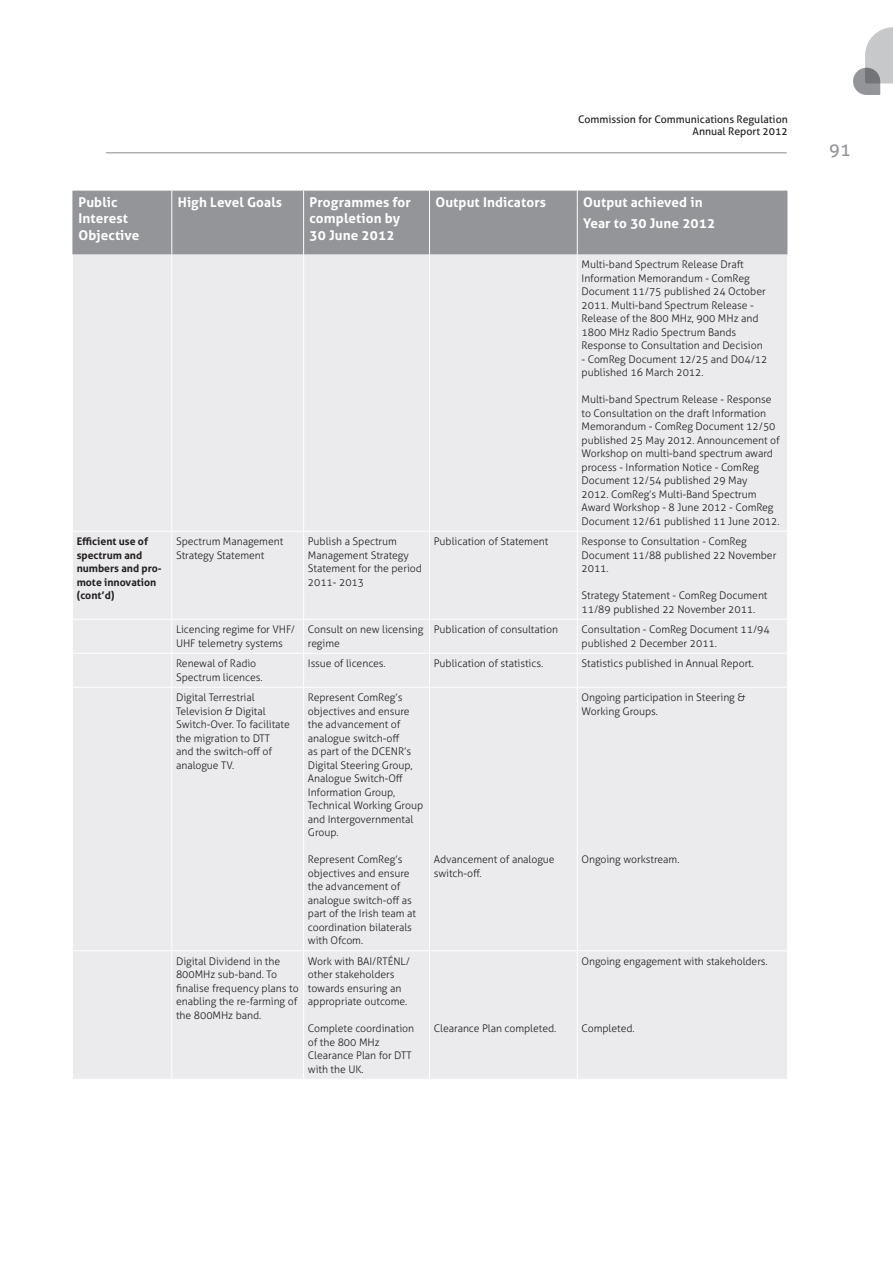
<style>
.page{position:relative;width:893px;height:1263px;background:#fff}
.page>*{position:absolute;margin:0;border:0;box-sizing:border-box;transform-origin:0 0}
.t1{font:18px "Aller";color:#939598}
.Body{font:700 13.5px/16.5px "Aller";letter-spacing:.01em;color:#fff}
.small{font:300 10.5px/13.5px "Aller";letter-spacing:-.005em;color:#231f20}
.small-2{font:700 10.5px/13.5px "Aller";color:#231f20}
.t2{font:10.5px/12px "Aller";color:#231f20;text-align:right}
</style>
<div class="page">
<svg style="left:853px;top:27px;width:40px;height:68px"></svg>
<hr style="left:106px;top:152px;width:681px;height:1px;background:#939598">
<div style="left:72px;top:191px;width:715px;height:64px;background:#939598"></div>
<div style="left:73px;top:255px;width:714px;height:824px;background:#ebebed"></div>
<hr style="left:171px;top:191px;width:1px;height:64px;background:#fff">
<hr style="left:303px;top:191px;width:1px;height:64px;background:#fff">
<hr style="left:429px;top:191px;width:1px;height:64px;background:#fff">
<hr style="left:577px;top:191px;width:1px;height:64px;background:#fff">
<hr style="left:171px;top:255px;width:1px;height:276px;background:#fff">
<hr style="left:171px;top:532px;width:1px;height:87px;background:#fff">
<hr style="left:171px;top:620px;width:1px;height:33px;background:#fff">
<hr style="left:171px;top:654px;width:1px;height:33px;background:#fff">
<hr style="left:171px;top:688px;width:1px;height:262px;background:#fff">
<hr style="left:171px;top:951px;width:1px;height:128px;background:#fff">
<hr style="left:303px;top:255px;width:1px;height:276px;background:#fff">
<hr style="left:303px;top:532px;width:1px;height:87px;background:#fff">
<hr style="left:303px;top:620px;width:1px;height:33px;background:#fff">
<hr style="left:303px;top:654px;width:1px;height:33px;background:#fff">
<hr style="left:429px;top:654px;width:1px;height:33px;background:#fff">
<hr style="left:303px;top:688px;width:1px;height:262px;background:#fff">
<hr style="left:303px;top:951px;width:1px;height:128px;background:#fff">
<hr style="left:73px;top:531px;width:99px;height:1px;background:#fff">
<hr style="left:73px;top:619px;width:99px;height:1px;background:#fff">
<hr style="left:73px;top:653px;width:99px;height:1px;background:#fff">
<hr style="left:73px;top:687px;width:99px;height:1px;background:#fff">
<hr style="left:73px;top:950px;width:99px;height:1px;background:#fff">
<hr style="left:172px;top:531px;width:132px;height:1px;background:#fff">
<hr style="left:172px;top:619px;width:132px;height:1px;background:#fff">
<hr style="left:172px;top:653px;width:132px;height:1px;background:#fff">
<hr style="left:172px;top:687px;width:132px;height:1px;background:#fff">
<hr style="left:172px;top:950px;width:132px;height:1px;background:#fff">
<hr style="left:304px;top:531px;width:125px;height:1px;background:#fff">
<hr style="left:304px;top:619px;width:125px;height:1px;background:#fff">
<hr style="left:304px;top:653px;width:125px;height:1px;background:#fff">
<hr style="left:429px;top:653px;width:148px;height:1px;background:#fff">
<hr style="left:304px;top:687px;width:125px;height:1px;background:#fff">
<hr style="left:429px;top:687px;width:148px;height:1px;background:#fff">
<hr style="left:304px;top:950px;width:125px;height:1px;background:#fff">
<hr style="left:429px;top:255px;width:1px;height:276px;background:#fff">
<hr style="left:429px;top:531px;width:148px;height:1px;background:#fff">
<hr style="left:429px;top:532px;width:1px;height:87px;background:#fff">
<hr style="left:429px;top:619px;width:148px;height:1px;background:#fff">
<hr style="left:429px;top:620px;width:1px;height:33px;background:#fff">
<hr style="left:577px;top:653px;width:211px;height:1px;background:#fff">
<hr style="left:577px;top:654px;width:1px;height:33px;background:#fff">
<hr style="left:429px;top:688px;width:1px;height:262px;background:#fff">
<hr style="left:577px;top:687px;width:211px;height:1px;background:#fff">
<hr style="left:429px;top:950px;width:148px;height:1px;background:#fff">
<hr style="left:429px;top:951px;width:1px;height:128px;background:#fff">
<hr style="left:577px;top:255px;width:1px;height:276px;background:#fff">
<hr style="left:577px;top:531px;width:211px;height:1px;background:#fff">
<hr style="left:577px;top:532px;width:1px;height:87px;background:#fff">
<hr style="left:577px;top:619px;width:211px;height:1px;background:#fff">
<hr style="left:577px;top:620px;width:1px;height:33px;background:#fff">
<hr style="left:577px;top:688px;width:1px;height:262px;background:#fff">
<hr style="left:577px;top:950px;width:211px;height:1px;background:#fff">
<hr style="left:577px;top:951px;width:1px;height:128px;background:#fff">
<p class="t2" style="left:578px;top:113px;width:211px">Commission for Communications Regulation<br>Annual Report 2012</p>
<p class="Body" style="left:78px;top:193px;width:62px">Public<br>Interest<br>Objective</p>
<p class="Body" style="left:178px;top:193px;width:106px">High Level Goals</p>
<p class="Body" style="left:310px;top:193px;width:103px">Programmes for completion by<br>30 June 2012</p>
<p class="Body" style="left:435px;top:193px;width:112px">Output Indicators</p>
<p class="Body" style="left:583px;top:191px;width:133px;line-height:21px">Output achieved in<br>Year to 30 June 2012</p>
<p class="small" style="left:582px;top:258px;width:186px">Multi-band Spectrum Release Draft Information Memorandum - ComReg Document 11/75 published 24 October 2011. Multi-band Spectrum Release - Release of the 800 MHz, 900 MHz and</p>
<p class="small" style="left:582px;top:325px;width:183px">1800 MHz Radio Spectrum Bands<br>Response to Consultation and Decision</p>
<p class="small" style="left:582px;top:352px;width:187px">- ComReg Document 12/25 and D04/12 published 16 March 2012.</p>
<p class="small" style="left:582px;top:393px;width:200px">Multi-band Spectrum Release - Response to Consultation on the draft Information Memorandum - ComReg Document 12/50 published 25 May 2012. Announcement of Workshop on multi-band spectrum award process - Information Notice - ComReg Document 12/54 published 29 May<br>2012. ComReg’s Multi-Band Spectrum Award Workshop - 8 June 2012 - ComReg Document 12/61 published 11 June 2012.</p>
<p class="small-2" style="left:77px;top:535px;width:87px">Efficient use of spectrum and numbers and pro&shy;mote innovation (cont’d)</p>
<p class="small" style="left:176px;top:535px;width:109px">Spectrum Management<br>Strategy Statement</p>
<p class="small" style="left:308px;top:535px;width:116px">Publish a Spectrum<br>Management Strategy<br>Statement for the period<br>2011- 2013</p>
<p class="small" style="left:434px;top:535px;width:116px">Publication of Statement</p>
<p class="small" style="left:582px;top:535px;width:196px">Response to Consultation - ComReg<br>Document 11/88 published 22 November<br>2011.</p>
<p class="small" style="left:582px;top:589px;width:187px">Strategy Statement - ComReg Document<br>11/89 published 22 November 2011.</p>
<p class="small" style="left:176px;top:623px;width:121px">Licencing regime for VHF/<br>UHF telemetry systems</p>
<p class="small" style="left:308px;top:623px;width:117px">Consult on new licensing regime</p>
<p class="small" style="left:434px;top:623px;width:126px">Publication of consultation</p>
<p class="small" style="left:582px;top:623px;width:190px">Consultation - ComReg Document 11/94 published 2 December 2011.</p>
<p class="small" style="left:176px;top:657px;width:88px">Renewal of Radio<br>Spectrum licences.</p>
<p class="small" style="left:308px;top:657px;width:79px">Issue of licences.</p>
<p class="small" style="left:434px;top:657px;width:111px">Publication of statistics.</p>
<p class="small" style="left:582px;top:657px;width:174px">Statistics published in Annual Report.</p>
<p class="small" style="left:176px;top:691px;width:115px">Digital Terrestrial<br>Television &amp; Digital<br>Switch-Over. To facilitate the migration to DTT and the switch-off of analogue TV.</p>
<p class="small" style="left:308px;top:691px;width:117px">Represent ComReg’s objectives and ensure the advancement of analogue switch-off<br>as part of the DCENR’s<br>Digital Steering Group,<br>Analogue Switch-Off<br>Information Group,<br>Technical Working Group and Intergovernmental<br>Group.</p>
<p class="small" style="left:308px;top:853px;width:110px">Represent ComReg’s objectives and ensure the advancement of analogue switch-off as part of the Irish team at coordination bilaterals with Ofcom.</p>
<p class="small" style="left:434px;top:853px;width:122px">Advancement of analogue switch-off.</p>
<p class="small" style="left:582px;top:691px;width:165px">Ongoing participation in Steering &amp;<br>Working Groups.</p>
<p class="small" style="left:582px;top:853px;width:99px">Ongoing workstream.</p>
<p class="small" style="left:176px;top:954px;width:124px">Digital Dividend in the<br>800MHz sub-band. To finalise frequency plans to enabling the re-farming of the 800MHz band.</p>
<p class="small" style="left:308px;top:954px;width:104px">Work with BAI/RTÉNL/ other stakeholders towards ensuring an appropriate outcome.</p>
<p class="small" style="left:308px;top:1022px;width:108px">Complete coordination of the 800 MHz<br>Clearance Plan for DTT with the UK.</p>
<p class="small" style="left:434px;top:1022px;width:124px">Clearance Plan completed.</p>
<p class="small" style="left:582px;top:954px;width:188px">Ongoing engagement with stakeholders.</p>
<p class="small" style="left:582px;top:1022px;width:55px">Completed.</p>
<h1 class="t1" style="left:829px;top:139px;width:23px">91</h1>
</div>
